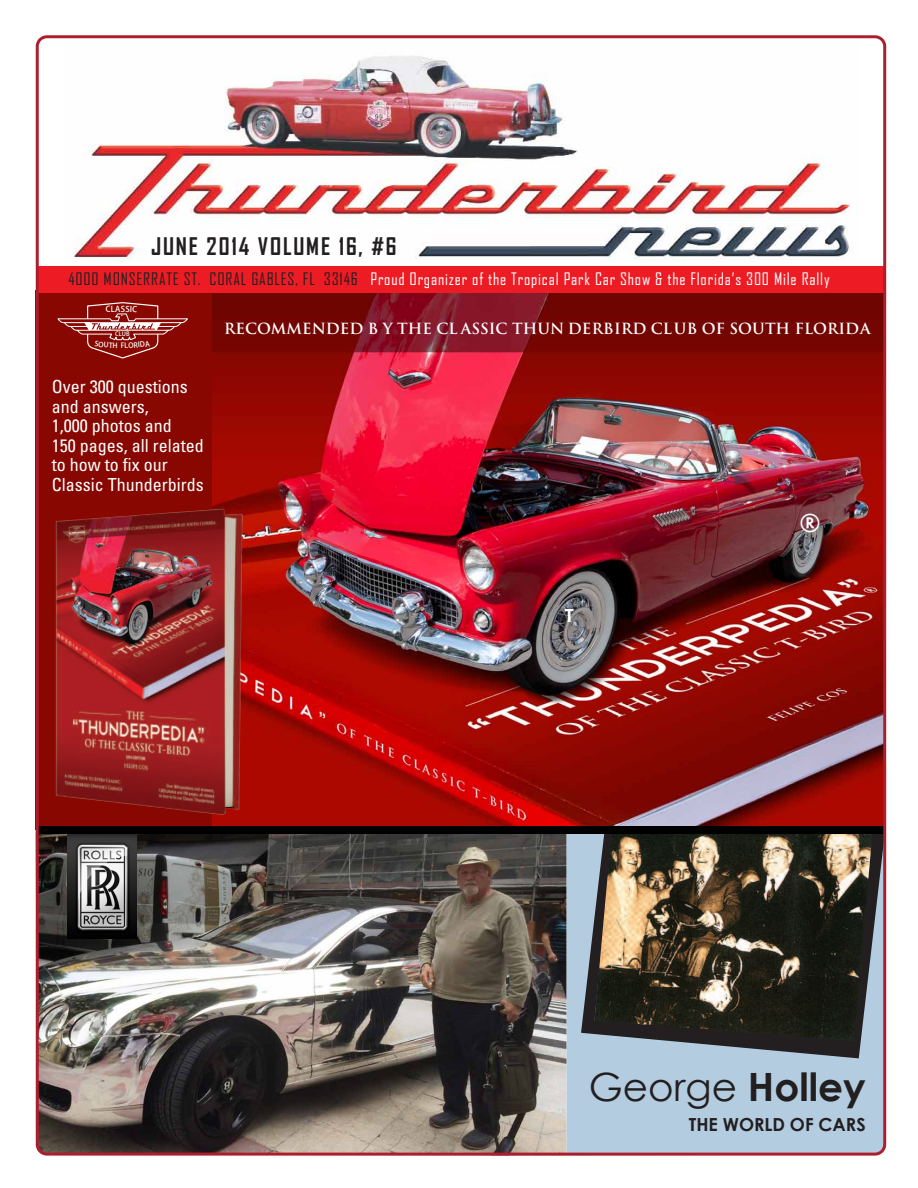
<style>
.page{position:relative;width:918px;height:1188px;background:#fff}
.page>*{position:absolute;margin:0;border:0;box-sizing:border-box;transform-origin:0 0}
.t1{font:39px "Century Gothic";color:#231f20}
.t2{font:500 24px "Futura";color:#fff}
.t3{font:700 23.25px "Agency FB";letter-spacing:.08em;color:#231f20}
.t4{font:condensed 18px "Univers";color:#fff}
.t5{font:700 18px "Century Gothic";color:#231f20}
.t6{font:700 condensed 18px "Univers";color:#fff}
.t7{font:16.5px "Agency FB";letter-spacing:.05em;color:#fff}
.t8{font:700 15px "Trajan Pro";color:#fff}
.t9{font:500 8.1px "Koz Go Pro";color:#fff}
.t10{font:500 6px "Koz Go Pro";color:#fff}
.s1{color:#231f20}
.s2{font-weight:700}
</style>
<div class="page">
<img style="left:36px;top:35px;width:850px;height:1121px">
<svg style="left:57px;top:301px;width:132px;height:58px;background:#982a24"></svg>
<p class="t3" style="left:151px;top:232px;width:247px">JUNE 2014 VOLUME 16, #6</p>
<p class="t7" style="left:68px;top:269px;width:763px"><span class="s1">4000 MONSERRATE ST. CORAL GABLES, FL 33146</span> Proud Organizer of the Tropical Park Car Show &amp; the Florida’s 300 Mile Rally</p>
<p class="t9" style="left:121px;top:304px;width:6px">S</p>
<p class="t10" style="left:115px;top:330px;width:16px">CLUB</p>
<p class="t4" style="left:52px;top:375px;width:137px">Over 300 questions</p>
<p class="t4" style="left:52px;top:395px;width:98px">and answers,</p>
<p class="t4" style="left:52px;top:414px;width:121px">1,000 photos and</p>
<p class="t4" style="left:52px;top:434px;width:153px">150 pages, all related</p>
<p class="t4" style="left:52px;top:453px;width:117px">to how to fix our</p>
<p class="t4" style="left:52px;top:473px;width:153px">Classic Thunderbirds</p>
<p class="t8" style="left:224px;top:320px;width:648px">RECOMMENDED B Y THE CL ASSIC THUN DERBIRD CLUB OF SOUTH FLORIDA</p>
<h2 class="t2" style="left:800px;top:506px;width:22px">®</h2>
<p class="t6" style="left:565px;top:604px;width:10px">T</p>
<p class="t1" style="left:589px;top:1063px;width:278px">George <span class="s2">Holley</span></p>
<p class="t5" style="left:689px;top:1114px;width:178px">THE WORLD OF CARS</p>
</div>
